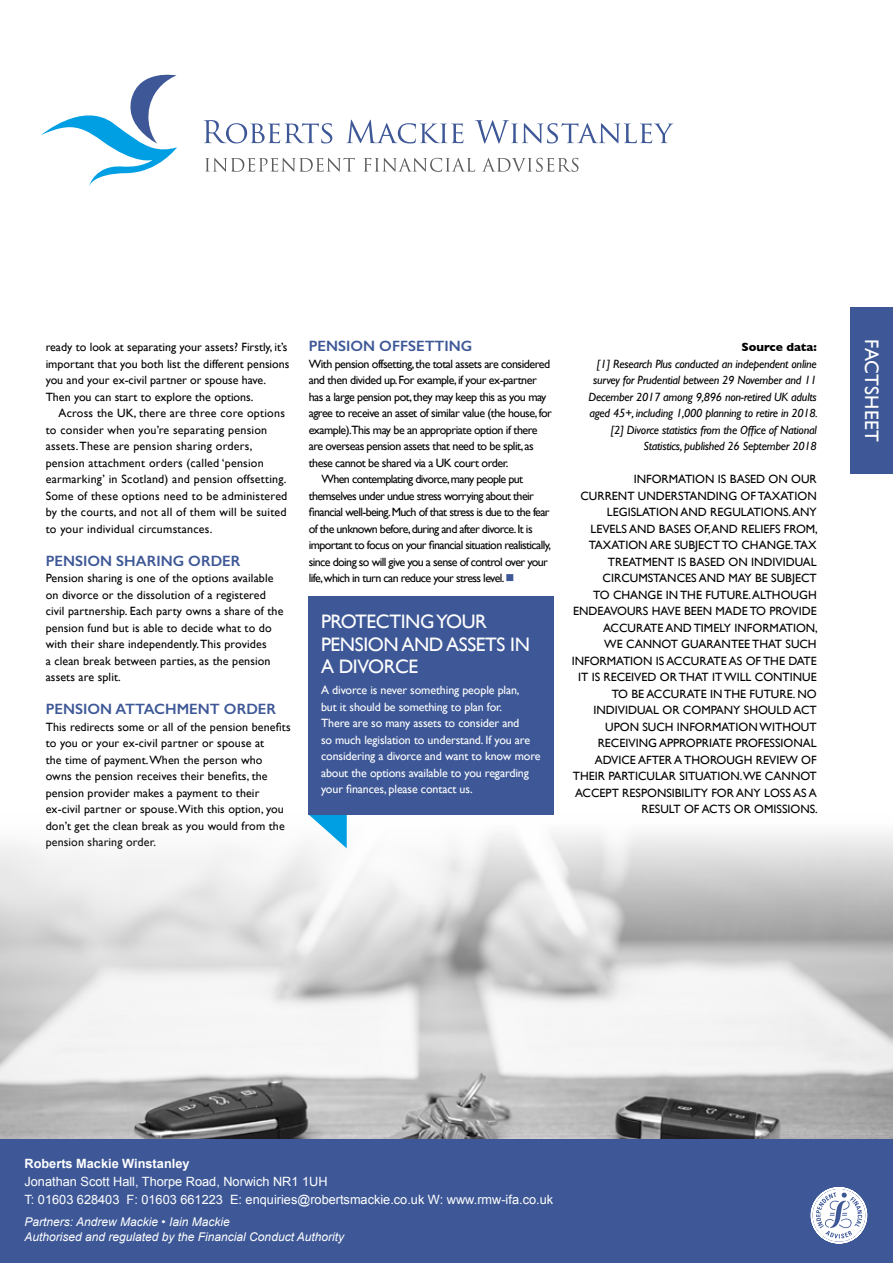
<style>
.page{position:relative;width:893px;height:1263px;background:#fff}
.page>*{position:absolute;margin:0;border:0;box-sizing:border-box;transform-origin:0 0}
.t1{font:19.5px/22.5px "Gill Sans";letter-spacing:-.02em;color:#fff}
.t2{font:19.5px "Gill Sans";letter-spacing:.01em;color:#fff}
.t3{font:600 15px "Gill Sans";color:#3e5897}
.t4{font:12.75px/18px "Arial";color:#fff}
.t5{font:700 12.75px "Arial";color:#fff}
.t6{font:12px/16.5px "Gill Sans";color:#000}
.t7{font:12px "Gill Sans";letter-spacing:-.05em;color:#000}
.t8{font:12px "Gill Sans";letter-spacing:-.04em;color:#000}
.t9{font:12px/16.5px "Gill Sans";letter-spacing:.02em;color:#000}
.t10{font:italic 12px/16.5px "Gill Sans";letter-spacing:-.02em;color:#000;text-align:right}
.t11{font:12px/16.5px "Gill Sans";letter-spacing:-.01em;color:#fff}
.t12{font:italic 12px/15px "Arial";color:#fff}
.t13{font:700 12px "Gill Sans";color:#000}
.s1{color:#3e5897}
</style>
<div class="page">
<img style="left:0;top:813px;width:893px;height:326px">
<svg style="left:309px;top:814px;width:38px;height:34px"></svg>
<div style="left:309px;top:596px;width:245px;height:218px;background:#3e5897"></div>
<div style="left:0;top:1139px;width:893px;height:124px;background:#3e5897"></div>
<div style="left:850px;top:307px;width:43px;height:166px;background:#3e5897"></div>
<svg style="left:810px;top:1187px;width:58px;height:57px"></svg>
<svg style="left:41px;top:74px;width:136px;height:112px"></svg>
<svg style="left:204px;top:120px;width:128px;height:23px"></svg>
<svg style="left:346px;top:120px;width:117px;height:23px"></svg>
<svg style="left:475px;top:120px;width:198px;height:24px"></svg>
<svg style="left:205px;top:158px;width:150px;height:14px"></svg>
<svg style="left:364px;top:158px;width:111px;height:14px"></svg>
<svg style="left:482px;top:158px;width:96px;height:14px"></svg>
<p class="t6" style="left:46px;top:339px;width:245px">ready to look at separating your assets? Firstly, it’s important that you both list the different pensions you and your ex-civil partner or spouse have.<br>Then you can start to explore the options.</p>
<p class="t9" style="left:46px;top:405px;width:243px;text-indent:13px">Across the UK, there are three core options to consider when you’re separating pension assets. These are pension sharing orders, pension attachment orders (called ‘pension earmarking’ in Scotland) and pension offsetting.<br>Some of these options need to be administered by the courts, and not all of them will be suited to your individual circumstances.</p>
<p class="t3" style="left:46px;top:551px;width:196px">PENSION SHARING ORDER</p>
<p class="t6" style="left:46px;top:570px;width:239px">Pension sharing is one of the options available on divorce or the dissolution of a registered civil partnership. Each party owns a share of the pension fund but is able to decide what to do with their share independently. This provides<br>a clean break between parties, as the pension assets are split.</p>
<p class="t3" style="left:46px;top:700px;width:232px">PENSION ATTACHMENT ORDER</p>
<p class="t6" style="left:46px;top:718px;width:246px">This redirects some or all of the pension benefits to you or your ex-civil partner or spouse at<br>the time of payment. When the person who owns the pension receives their benefits, the pension provider makes a payment to their ex-civil partner or spouse. With this option, you don’t get the clean break as you would from the pension sharing order.</p>
<p class="t3" style="left:309px;top:337px;width:165px">PENSION OFFSETTING</p>
<p class="t8" style="left:309px;top:356px;width:243px">With pension offsetting, the total assets are considered</p>
<p class="t8" style="left:309px;top:373px;width:230px">and then divided up. For example, if your ex-partner</p>
<p class="t8" style="left:309px;top:389px;width:239px">has a large pension pot, they may keep this as you may</p>
<p class="t8" style="left:309px;top:406px;width:245px">agree to receive an asset of similar value (the house, for</p>
<p class="t8" style="left:309px;top:422px;width:230px">example).This may be an appropriate option if there</p>
<p class="t8" style="left:309px;top:439px;width:227px">are overseas pension assets that need to be split, as</p>
<p class="t8" style="left:309px;top:455px;width:201px">these cannot be shared via a UK court order.</p>
<p class="t7" style="left:321px;top:472px;width:203px">When contemplating divorce, many people put</p>
<p class="t7" style="left:309px;top:488px;width:227px">themselves under undue stress worrying about their</p>
<p class="t7" style="left:309px;top:505px;width:242px">financial well-being. Much of that stress is due to the fear</p>
<p class="t7" style="left:309px;top:521px;width:225px">of the unknown before, during and after divorce. It is</p>
<p class="t7" style="left:309px;top:538px;width:244px">important to focus on your financial situation realistically,</p>
<p class="t7" style="left:309px;top:554px;width:241px">since doing so will give you a sense of control over your</p>
<p class="t7" style="left:309px;top:571px;width:207px">life, which in turn can reduce your stress level. <span class="s1">■</span></p>
<h1 class="t1" style="left:321px;top:610px;width:210px">PROTECTING YOUR<br>PENSION AND ASSETS IN<br>A DIVORCE</h1>
<p class="t11" style="left:321px;top:682px;width:221px">A divorce is never something people plan,<br>but it should be something to plan for.<br>There are so many assets to consider and<br>so much legislation to understand. If you are considering a divorce and want to know more about the options available to you regarding your finances, please contact us.</p>
<p class="t13" style="left:741px;top:340px;width:77px">Source data:</p>
<p class="t10" style="left:588px;top:355px;width:231px">[1] Research Plus conducted an independent online survey for Prudential between 29 November and 11<br>December 2017 among 9,896 non-retired UK adults aged 45+, including 1,000 planning to retire in 2018. [2] Divorce statistics from the Office of National Statistics, published 26 September 2018</p>
<p class="t6" style="left:572px;top:471px;width:248px;text-align:right">INFORMATION IS BASED ON OUR<br>CURRENT UNDERSTANDING OF TAXATION LEGISLATION AND REGULATIONS. ANY LEVELS AND BASES OF, AND RELIEFS FROM, TAXATION ARE SUBJECT TO CHANGE.TAX TREATMENT IS BASED ON INDIVIDUAL CIRCUMSTANCES AND MAY BE SUBJECT<br>TO CHANGE IN THE FUTURE. ALTHOUGH ENDEAVOURS HAVE BEEN MADE TO PROVIDE ACCURATE AND TIMELY INFORMATION,<br>WE CANNOT GUARANTEE THAT SUCH INFORMATION IS ACCURATE AS OF THE DATE IT IS RECEIVED OR THAT IT WILL CONTINUE TO BE ACCURATE IN THE FUTURE. NO INDIVIDUAL OR COMPANY SHOULD ACT UPON SUCH INFORMATION WITHOUT RECEIVING APPROPRIATE PROFESSIONAL ADVICE AFTER A THOROUGH REVIEW OF THEIR PARTICULAR SITUATION.WE CANNOT ACCEPT RESPONSIBILITY FOR ANY LOSS AS A RESULT OF ACTS OR OMISSIONS.</p>
<h1 class="t2" style="left:883px;top:339px;width:104px;rotate:90deg">FACTSHEET</h1>
<p class="t5" style="left:25px;top:1157px;width:166px">Roberts Mackie Winstanley</p>
<p class="t4" style="left:25px;top:1173px;width:530px">Jonathan Scott Hall, Thorpe Road, Norwich NR1 1UH<br>T: 01603 628403 F: 01603 661223 E: enquiries@robertsmackie.co.uk W: www.rmw-ifa.co.uk</p>
<p class="t12" style="left:25px;top:1214px;width:321px">Partners: Andrew Mackie • Iain Mackie<br>Authorised and regulated by the Financial Conduct Authority</p>
</div>
